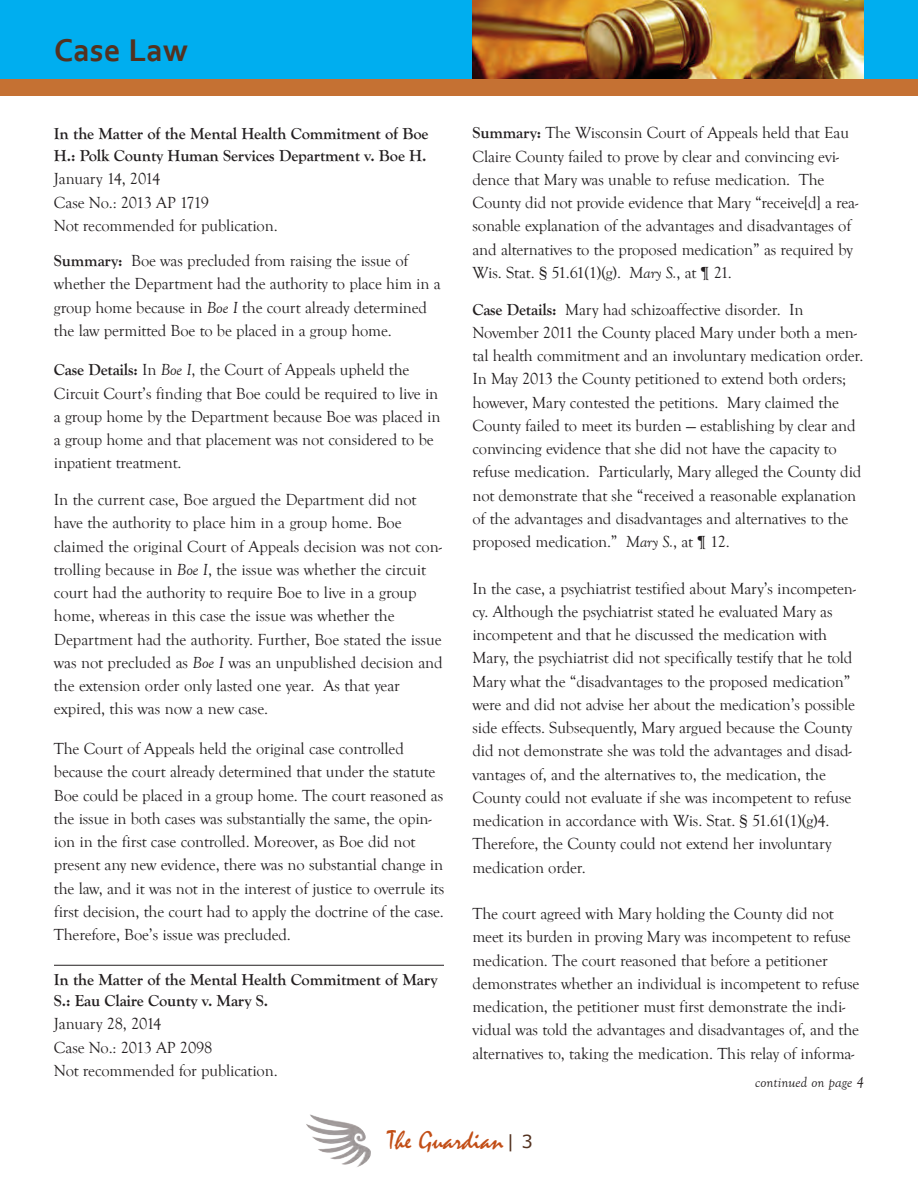
<style>
.page{position:relative;width:918px;height:1188px;background:#fff}
.page>*{position:absolute;margin:0;border:0;box-sizing:border-box;transform-origin:0 0}
.t1{font:700 33px "Corbel";color:#533220}
.t2{font:27px "Mistral";color:#c24e16}
.t3{font:18px "Verdana";color:#533220}
.t4{font:16.5px/23.2px "Goudy Old Style T";letter-spacing:-.01em;color:#231f20}
.t5{font:700 16.5px/22.5px "Goudy Old Style T";letter-spacing:-.01em;color:#231f20}
.t6{font:italic 15px "Goudy Old Style T";color:#231f20}
.s1{font-weight:700}
.s2{font-style:italic}
</style>
<div class="page">
<div style="left:0;top:0;width:918px;height:96px;background:#00aeef"></div>
<img style="left:306px;top:1114px;width:65px;height:53px">
<img style="left:472px;top:0;width:392px;height:79px">
<div style="left:0;top:79px;width:918px;height:17px;background:#c57133"></div>
<hr style="left:54px;top:965px;width:390px;height:1px;background:#231f20">
<h1 class="t1" style="left:54px;top:36px;width:135px">Case Law</h1>
<p class="t5" style="left:54px;top:122px;width:376px">In the Matter of the Mental Health Commitment of Boe<br>H.: Polk County Human Services Department v. Boe H.</p>
<p class="t4" style="left:54px;top:167px;width:225px">January 14, 2014<br>Case No.: 2013 AP 1719<br>Not recommended for publication.</p>
<p class="t4" style="left:54px;top:249px;width:388px"><span class="s1">Summary:</span> Boe was precluded from raising the issue of whether the Department had the authority to place him in a group home because in <span class="s2">Boe I</span> the court already determined the law permitted Boe to be placed in a group home.</p>
<p class="t4" style="left:54px;top:358px;width:388px"><span class="s1">Case Details:</span> In <span class="s2">Boe I</span>, the Court of Appeals upheld the Circuit Court’s finding that Boe could be required to live in a group home by the Department because Boe was placed in a group home and that placement was not considered to be inpatient treatment.</p>
<p class="t4" style="left:54px;top:488px;width:390px">In the current case, Boe argued the Department did not have the authority to place him in a group home. Boe claimed the original Court of Appeals decision was not con&shy;trolling because in <span class="s2">Boe I</span>, the issue was whether the circuit court had the authority to require Boe to live in a group home, whereas in this case the issue was whether the Department had the authority. Further, Boe stated the issue was not precluded as <span class="s2">Boe I</span> was an unpublished decision and the extension order only lasted one year. As that year expired, this was now a new case.</p>
<p class="t4" style="left:54px;top:737px;width:392px">The Court of Appeals held the original case controlled because the court already determined that under the statute Boe could be placed in a group home. The court reasoned as the issue in both cases was substantially the same, the opin&shy;ion in the first case controlled. Moreover, as Boe did not present any new evidence, there was no substantial change in the law, and it was not in the interest of justice to overrule its first decision, the court had to apply the doctrine of the case.<br>Therefore, Boe’s issue was precluded.</p>
<p class="t5" style="left:54px;top:969px;width:385px;line-height:21px">In the Matter of the Mental Health Commitment of Mary<br>S.: Eau Claire County v. Mary S.</p>
<p class="t4" style="left:54px;top:1012px;width:225px">January 28, 2014<br>Case No.: 2013 AP 2098<br>Not recommended for publication.</p>
<p class="t4" style="left:472px;top:121px;width:387px"><span class="s1">Summary:</span> The Wisconsin Court of Appeals held that Eau Claire County failed to prove by clear and convincing evi&shy;dence that Mary was unable to refuse medication. The County did not provide evidence that Mary “receive[d] a rea&shy;sonable explanation of the advantages and disadvantages of and alternatives to the proposed medication” as required by Wis. Stat. § 51.61(1)(g). <span class="s2">Mary S.</span>, at ¶ 21.</p>
<p class="t4" style="left:472px;top:298px;width:393px"><span class="s1">Case Details:</span> Mary had schizoaffective disorder. In November 2011 the County placed Mary under both a men&shy;tal health commitment and an involuntary medication order.<br>In May 2013 the County petitioned to extend both orders; however, Mary contested the petitions. Mary claimed the County failed to meet its burden — establishing by clear and convincing evidence that she did not have the capacity to refuse medication. Particularly, Mary alleged the County did not demonstrate that she “received a reasonable explanation of the advantages and disadvantages and alternatives to the proposed medication.” <span class="s2">Mary S.</span>, at ¶ 12.</p>
<p class="t4" style="left:472px;top:577px;width:385px">In the case, a psychiatrist testified about Mary’s incompeten&shy;cy. Although the psychiatrist stated he evaluated Mary as incompetent and that he discussed the medication with Mary, the psychiatrist did not specifically testify that he told Mary what the “disadvantages to the proposed medication” were and did not advise her about the medication’s possible side effects. Subsequently, Mary argued because the County did not demonstrate she was told the advantages and disad&shy;vantages of, and the alternatives to, the medication, the County could not evaluate if she was incompetent to refuse medication in accordance with Wis. Stat. § 51.61(1)(g)4.<br>Therefore, the County could not extend her involuntary medication order.</p>
<p class="t4" style="left:472px;top:902px;width:389px">The court agreed with Mary holding the County did not meet its burden in proving Mary was incompetent to refuse medication. The court reasoned that before a petitioner demonstrates whether an individual is incompetent to refuse medication, the petitioner must first demonstrate the indi&shy;vidual was told the advantages and disadvantages of, and the alternatives to, taking the medication. This relay of informa-</p>
<p class="t6" style="left:755px;top:1074px;width:110px">continued on page 4</p>
<h2 class="t2" style="left:388px;top:1129px;width:117px">The Guardian</h2>
<p class="t3" style="left:506px;top:1130px;width:28px">| 3</p>
</div>
